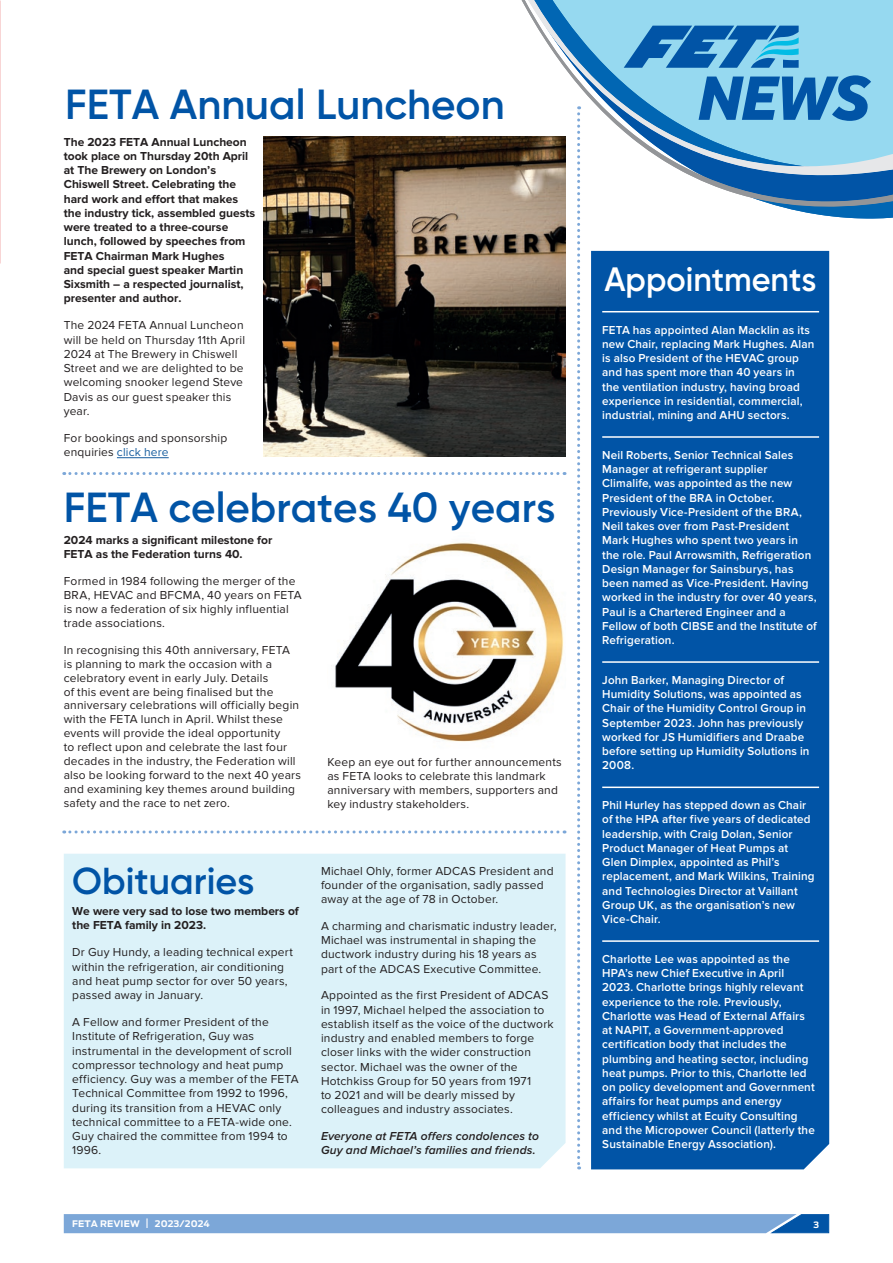
<style>
.page{position:relative;width:893px;height:1263px;background:#fff}
.page>*{position:absolute;margin:0;border:0;box-sizing:border-box;transform-origin:0 0}
.t1{font:italic 800 64.95px "Effra";color:#0154a6}
.t2{font:600 42px "Gilroy";color:#0154a6}
.t3{font:600 37.5px "Gilroy";color:#0154a6}
.t4{font:600 33.75px "Gilroy";color:#fff;scale:.96 1}
.t5{font:12px/14.2px "Proxima Nova";letter-spacing:.015em;color:#231f20}
.t6{font:600 12px/14.2px "Proxima Nova";letter-spacing:.015em;color:#fff}
.t7{font:700 12px/14.2px "Proxima Nova";color:#231f20}
.t8{font:italic 600 12px/14.2px "Proxima Nova";letter-spacing:.01em;color:#231f20}
.t9{font:700 9px "Antenna";letter-spacing:.01em;color:#fff}
.t10{font:700 8.7px "Antenna";color:#fff}
.s1{color:#175d9e}
.s2{font-weight:500;font-size:12.9px}
</style>
<div class="page">
<img style="left:0;top:0;width:1px;height:264px">
<svg style="left:0;top:247px;width:1px;height:17px"></svg>
<div style="left:591px;top:251px;width:238px;height:918px;background:#0154a6"></div>
<div style="left:64px;top:854px;width:502px;height:314px;background:#dcf2f9"></div>
<img style="left:263px;top:136px;width:302px;height:321px">
<img style="left:335px;top:542px;width:229px;height:200px">
<hr style="left:117px;top:457px;width:52px;height:1px;background:#175d9e">
<svg style="left:577px;top:235px;width:3px;height:934px"></svg>
<svg style="left:64px;top:472px;width:501px;height:3px"></svg>
<svg style="left:64px;top:830px;width:501px;height:3px"></svg>
<svg style="left:511px;top:198px;width:69px;height:36px;background:#b4a393"></svg>
<svg style="left:551px;top:198px;width:29px;height:18px"></svg>
<svg style="left:753px;top:198px;width:140px;height:21px"></svg>
<svg style="left:511px;top:0;width:382px;height:198px;fill:#96d9f0"></svg>
<svg style="left:624px;top:26px;width:175px;height:42px;background:#3789c3"></svg>
<hr style="left:602px;top:311px;width:217px;height:1px;background:#fff">
<hr style="left:602px;top:436px;width:217px;height:2px;background:#fff">
<hr style="left:602px;top:661px;width:217px;height:2px;background:#fff">
<hr style="left:602px;top:786px;width:217px;height:2px;background:#fff">
<hr style="left:602px;top:940px;width:217px;height:2px;background:#fff">
<svg style="left:64px;top:1214px;width:766px;height:20px;background:#7ba6d7"></svg>
<h2 class="t2" style="left:65px;top:78px;width:441px">FETA Annual Luncheon</h2>
<p class="t7" style="left:64px;top:135px;width:193px">The 2023 FETA Annual Luncheon took place on Thursday 20th April at The Brewery on London’s<br>Chiswell Street. Celebrating the hard work and effort that makes the industry tick, assembled guests were treated to a three-course lunch, followed by speeches from<br>FETA Chairman Mark Hughes<br>and special guest speaker Martin<br>Sixsmith – a respected journalist, presenter and author.</p>
<p class="t5" style="left:64px;top:318px;width:183px">The 2024 FETA Annual Luncheon will be held on Thursday 11th April<br>2024 at The Brewery in Chiswell<br>Street and we are delighted to be welcoming snooker legend Steve<br>Davis as our guest speaker this year.</p>
<p class="t5" style="left:64px;top:431px;width:165px">For bookings and sponsorship enquiries <span class="s1">click here</span></p>
<h2 class="t2" style="left:64px;top:481px;width:493px">FETA celebrates 40 years</h2>
<p class="t7" style="left:64px;top:533px;width:210px">2024 marks a significant milestone for<br>FETA as the Federation turns 40.</p>
<p class="t5" style="left:64px;top:574px;width:239px">Formed in 1984 following the merger of the BRA, HEVAC and BFCMA, 40 years on FETA is now a federation of six highly influential trade associations.</p>
<p class="t5" style="left:64px;top:643px;width:239px">In recognising this 40th anniversary, FETA is planning to mark the occasion with a celebratory event in early July. Details<br>of this event are being finalised but the anniversary celebrations will officially begin with the FETA lunch in April. Whilst these events will provide the ideal opportunity<br>to reflect upon and celebrate the last four decades in the industry, the Federation will also be looking forward to the next 40 years and examining key themes around building safety and the race to net zero.</p>
<p class="t5" style="left:327px;top:756px;width:236px">Keep an eye out for further announcements as FETA looks to celebrate this landmark anniversary with members, supporters and key industry stakeholders.</p>
<h3 class="t3" style="left:72px;top:857px;width:184px">Obituaries</h3>
<p class="t7" style="left:72px;top:905px;width:228px">We were very sad to lose two members of the FETA family in 2023.</p>
<p class="t5" style="left:72px;top:945px;width:222px">Dr Guy Hundy, a leading technical expert within the refrigeration, air conditioning and heat pump sector for over 50 years, passed away in January.</p>
<p class="t5" style="left:72px;top:1015px;width:228px">A Fellow and former President of the Institute of Refrigeration, Guy was instrumental in the development of scroll compressor technology and heat pump efficiency. Guy was a member of the FETA Technical Committee from 1992 to 1996, during its transition from a HEVAC only technical committee to a FETA-wide one.<br>Guy chaired the committee from 1994 to 1996.</p>
<p class="t5" style="left:321px;top:864px;width:234px">Michael Ohly, former ADCAS President and founder of the organisation, sadly passed away at the age of 78 in October.</p>
<p class="t5" style="left:321px;top:919px;width:237px">A charming and charismatic industry leader, Michael was instrumental in shaping the ductwork industry during his 18 years as part of the ADCAS Executive Committee.</p>
<p class="t5" style="left:321px;top:988px;width:234px">Appointed as the first President of ADCAS in 1997, Michael helped the association to establish itself as the voice of the ductwork industry and enabled members to forge closer links with the wider construction sector. Michael was the owner of the Hotchkiss Group for 50 years from 1971<br>to 2021 and will be dearly missed by colleagues and industry associates.</p>
<p class="t8" style="left:321px;top:1129px;width:220px">Everyone at FETA offers condolences to<br>Guy and Michael’s families and friends.</p>
<h1 class="t1" style="left:696px;top:58px;width:174px">NEWS</h1>
<h3 class="t4" style="left:604px;top:258px;width:222px">Appointments</h3>
<p class="t6" style="left:602px;top:323px;width:214px">FETA has appointed Alan Macklin as its new Chair, replacing Mark Hughes. Alan is also President of the HEVAC group and has spent more than 40 years in the ventilation industry, having broad experience in residential, commercial, industrial, mining and AHU sectors.</p>
<p class="t6" style="left:602px;top:448px;width:216px">Neil Roberts, Senior Technical Sales Manager at refrigerant supplier Climalife, was appointed as the new President of the BRA in October.<br>Previously Vice-President of the BRA, Neil takes over from Past-President Mark Hughes who spent two years in the role. Paul Arrowsmith, Refrigeration Design Manager for Sainsburys, has been named as Vice-President. Having worked in the industry for over 40 years, Paul is a Chartered Engineer and a Fellow of both CIBSE and the Institute of Refrigeration.</p>
<p class="t6" style="left:602px;top:673px;width:209px">John Barker, Managing Director of<br>Humidity Solutions, was appointed as<br>Chair of the Humidity Control Group in<br>September 2023. John has previously worked for JS Humidifiers and Draabe before setting up Humidity Solutions in<br>2008.</p>
<p class="t6" style="left:602px;top:798px;width:214px">Phil Hurley has stepped down as Chair of the HPA after five years of dedicated leadership, with Craig Dolan, Senior Product Manager of Heat Pumps at Glen Dimplex, appointed as Phil’s replacement, and Mark Wilkins, Training and Technologies Director at Vaillant Group UK, as the organisation’s new Vice-Chair.</p>
<p class="t6" style="left:602px;top:952px;width:214px">Charlotte Lee was appointed as the HPA’s new Chief Executive in April 2023. Charlotte brings highly relevant experience to the role. Previously, Charlotte was Head of External Affairs at NAPIT, a Government-approved certification body that includes the plumbing and heating sector, including heat pumps. Prior to this, Charlotte led on policy development and Government affairs for heat pumps and energy efficiency whilst at Ecuity Consulting and the Micropower Council (latterly the Sustainable Energy Association).</p>
<p class="t9" style="left:72px;top:1218px;width:139px">FETA REVIEW <span class="s2">I</span> 2023/2024</p>
<p class="t10" style="left:813px;top:1220px;width:7px">3</p>
</div>
